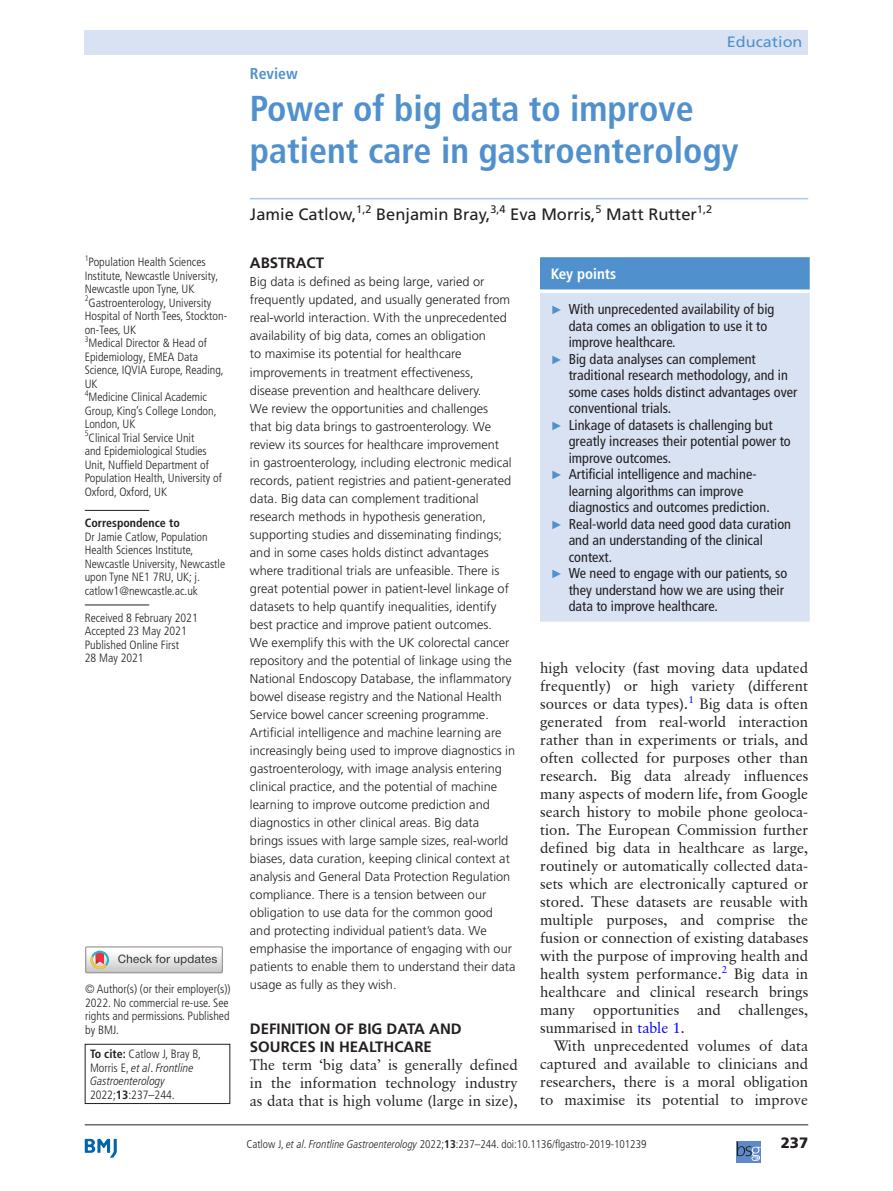
<style>
.page{position:relative;width:893px;height:1191px;background:#fff}
.page>*{position:absolute;margin:0;border:0;box-sizing:border-box;transform-origin:0 0}
.t1{font:700 condensed 36px/42px "Frutiger LT Pro";color:#5091cd}
.t2{font:16.5px "Frutiger LT Std";color:#231f20}
.t3{font:700 condensed 15.75px "Frutiger LT Pro";color:#5091cd}
.t4{font:15px/18px "Classical Garamond BT";color:#231f20;text-align:justify}
.t5{font:700 15px/18px "Frutiger LT Std";color:#231f20}
.t6{font:15px "Frutiger LT Std";color:#5091cd;scale:1.08 1}
.t7{font:700 condensed 15px "Frutiger LT Pro";color:#fff}
.t8{font:900 15px "Frutiger LT Std";color:#231f20}
.t9{font:condensed 14.25px "Frutiger LT Pro";color:#231f20}
.t10{font:300 12.75px/18px "Frutiger LT Std";color:#231f20}
.t11{font:300 condensed 12px/13.5px "Frutiger LT Pro";color:#231f20}
.t12{font:700 condensed 12px "Frutiger LT Pro";color:#231f20}
.t13{font:300 condensed 11.25px "Frutiger LT Pro";color:#231f20}
.t14{font:10.95px "Frutiger LT Std";color:#231f20}
.t15{font:9.9px "Classical Garamond BT";color:#00f}
.t16{font:300 condensed 7.95px "Frutiger LT Pro";color:#231f20}
.s1{font-weight:700}
.s2{font-style:italic}
.s3{font-family:"Arial";font-stretch:normal;font-size:12px;color:#5091cd}
.s4{color:#00f}
</style>
<div class="page">
<hr style="left:85px;top:1124px;width:723px;height:1px;background:#231f20">
<svg style="left:736px;top:1141px;width:25px;height:21px"></svg>
<svg style="left:737px;top:1141px;width:24px;height:20px"></svg>
<svg style="left:85px;top:1138px;width:32px;height:19px"></svg>
<hr style="left:250px;top:198px;width:558px;height:1px;background:#a8c8e6">
<div style="left:85px;top:30px;width:723px;height:24px;background:#d8e2f3"></div>
<div style="left:85px;top:1044px;width:145px;height:60px;border:1px solid #231f20"></div>
<hr style="left:85px;top:510px;width:64px;height:1px;background:#231f20">
<hr style="left:85px;top:604px;width:64px;height:1px;background:#231f20">
<div style="left:85px;top:946px;width:138px;height:27px;border:1px solid #969090"></div>
<svg style="left:86px;top:947px;width:136px;height:25px"></svg>
<div style="left:541px;top:258px;width:268px;height:31px;background:#5091cd"></div>
<div style="left:540px;top:257px;width:270px;height:32px;border:2px solid #5091cd"></div>
<div style="left:541px;top:293px;width:268px;height:328px;background:#d8e2f3"></div>
<div style="left:540px;top:293px;width:270px;height:328px;border:2px solid #d8e2f3"></div>
<p class="t16" style="left:85px;top:253px;width:5px">1</p>
<p class="t11" style="left:85px;top:255px;width:135px;text-indent:4px">Population Health Sciences<br>Institute, Newcastle University,<br>Newcastle upon Tyne, UK</p>
<p class="t16" style="left:85px;top:294px;width:5px">2</p>
<p class="t11" style="left:85px;top:296px;width:144px;text-indent:4px">Gastroenterology, University<br>Hospital of North Tees, Stockton&shy;on-Tees, UK</p>
<p class="t16" style="left:85px;top:334px;width:5px">3</p>
<p class="t11" style="left:85px;top:336px;width:141px;text-indent:4px">Medical Director &amp; Head of<br>Epidemiology, EMEA Data<br>Science, IQVIA Europe, Reading,<br>UK</p>
<p class="t16" style="left:85px;top:388px;width:5px">4</p>
<p class="t11" style="left:85px;top:390px;width:133px;text-indent:4px">Medicine Clinical Academic<br>Group, King’s College London,<br>London, UK</p>
<p class="t16" style="left:85px;top:429px;width:5px">5</p>
<p class="t11" style="left:85px;top:431px;width:139px;text-indent:4px">Clinical Trial Service Unit<br>and Epidemiological Studies<br>Unit, Nuffield Department of<br>Population Health, University of<br>Oxford, Oxford, UK</p>
<p class="t12" style="left:85px;top:516px;width:97px">Correspondence to</p>
<p class="t11" style="left:85px;top:530px;width:142px">Dr Jamie Catlow, Population<br>Health Sciences Institute,<br>Newcastle University, Newcastle upon Tyne NE1 7RU, UK; j. catlow1@newcastle.ac.uk</p>
<p class="t11" style="left:85px;top:611px;width:115px">Received 8 February 2021<br>Accepted 23 May 2021<br>Published Online First<br>28 May 2021</p>
<p class="t11" style="left:85px;top:982px;width:147px">© Author(s) (or their employer(s))<br>2022. No commercial re-use. See rights and permissions. Published by BMJ.</p>
<p class="t11" style="left:90px;top:1047px;width:112px"><span class="s1">To cite:</span> Catlow J, Bray B,<br>Morris E, <span class="s2">et al</span>. <span class="s2">Frontline<br>Gastroenterology<br></span>2022;<span class="s1">13</span>:237–244.</p>
<p class="t6" style="left:727px;top:33px;width:72px">Education</p>
<p class="t3" style="left:250px;top:65px;width:49px">Review</p>
<h1 class="t1" style="left:250px;top:88px;width:490px">Power of big data to improve patient care in gastroenterology</h1>
<p class="t2" style="left:250px;top:205px;width:108px">Jamie Catlow,</p>
<p class="t14" style="left:356px;top:203px;width:17px">1,2</p>
<p class="t2" style="left:376px;top:205px;width:116px">Benjamin Bray,</p>
<p class="t14" style="left:490px;top:203px;width:17px">3,4</p>
<p class="t2" style="left:510px;top:205px;width:87px">Eva Morris,</p>
<p class="t14" style="left:595px;top:203px;width:8px">5</p>
<p class="t2" style="left:606px;top:205px;width:92px">Matt Rutter</p>
<p class="t14" style="left:697px;top:203px;width:17px">1,2</p>
<p class="t5" style="left:250px;top:254px;width:76px">ABSTRACT</p>
<p class="t10" style="left:250px;top:273px;width:267px">Big data is defined as being large, varied or frequently updated, and usually generated from real-world interaction. With the unprecedented availability of big data, comes an obligation<br>to maximise its potential for healthcare improvements in treatment effectiveness, disease prevention and healthcare delivery.<br>We review the opportunities and challenges<br>that big data brings to gastroenterology. We review its sources for healthcare improvement<br>in gastroenterology, including electronic medical records, patient registries and patient-generated data. Big data can complement traditional research methods in hypothesis generation, supporting studies and disseminating findings; and in some cases holds distinct advantages where traditional trials are unfeasible. There is great potential power in patient-level linkage of datasets to help quantify inequalities, identify best practice and improve patient outcomes.<br>We exemplify this with the UK colorectal cancer repository and the potential of linkage using the National Endoscopy Database, the inflammatory bowel disease registry and the National Health Service bowel cancer screening programme.<br>Artificial intelligence and machine learning are increasingly being used to improve diagnostics in gastroenterology, with image analysis entering clinical practice, and the potential of machine learning to improve outcome prediction and diagnostics in other clinical areas. Big data brings issues with large sample sizes, real-world biases, data curation, keeping clinical context at analysis and General Data Protection Regulation compliance. There is a tension between our obligation to use data for the common good and protecting individual patient’s data. We emphasise the importance of engaging with our patients to enable them to understand their data usage as fully as they wish.</p>
<p class="t5" style="left:250px;top:1019px;width:213px">DEFINITION OF BIG DATA AND<br>SOURCES IN HEALTHCARE</p>
<p class="t4" style="left:250px;top:1055px;width:269px">The term ‘big data’ is generally defined in the information technology industry as data that is high volume (large in size),</p>
<p class="t7" style="left:551px;top:265px;width:67px">Key points</p>
<p class="t9" style="left:551px;top:301px;width:225px"><span class="s3">►</span> With unprecedented availability of big</p>
<p class="t9" style="left:569px;top:317px;width:200px">data comes an obligation to use it to</p>
<p class="t9" style="left:569px;top:334px;width:108px">improve healthcare.</p>
<p class="t9" style="left:551px;top:350px;width:207px"><span class="s3">►</span> Big data analyses can complement</p>
<p class="t9" style="left:569px;top:367px;width:221px">traditional research methodology, and in</p>
<p class="t9" style="left:569px;top:383px;width:230px">some cases holds distinct advantages over</p>
<p class="t9" style="left:569px;top:400px;width:104px">conventional trials.</p>
<p class="t9" style="left:551px;top:416px;width:223px"><span class="s3">►</span> Linkage of datasets is challenging but</p>
<p class="t9" style="left:569px;top:433px;width:224px">greatly increases their potential power to</p>
<p class="t9" style="left:569px;top:449px;width:104px">improve outcomes.</p>
<p class="t9" style="left:551px;top:466px;width:207px"><span class="s3">►</span> Artificial intelligence and machine-</p>
<p class="t9" style="left:569px;top:482px;width:176px">learning algorithms can improve</p>
<p class="t9" style="left:569px;top:499px;width:203px">diagnostics and outcomes prediction.</p>
<p class="t9" style="left:551px;top:515px;width:242px"><span class="s3">►</span> Real-world data need good data curation</p>
<p class="t9" style="left:569px;top:532px;width:196px">and an understanding of the clinical</p>
<p class="t9" style="left:569px;top:548px;width:45px">context.</p>
<p class="t9" style="left:551px;top:565px;width:238px"><span class="s3">►</span> We need to engage with our patients, so</p>
<p class="t9" style="left:569px;top:581px;width:217px">they understand how we are using their</p>
<p class="t9" style="left:569px;top:598px;width:151px">data to improve healthcare.</p>
<p class="t4" style="left:540px;top:659px;width:270px">high velocity (fast moving data updated frequently) or high variety (different sources or data types).<sup>1</sup> Big data is often generated from real-world interaction rather than in experiments or trials, and often collected for purposes other than research. Big data already influences many aspects of modern life, from Google search history to mobile phone geoloca&shy;tion. The European Commission further defined big data in healthcare as large, routinely or automatically collected data&shy;sets which are electronically captured or stored. These datasets are reusable with multiple purposes, and comprise the fusion or connection of existing databases with the purpose of improving health and health system performance.</p>
<p class="t15" style="left:722px;top:963px;width:7px">2</p>
<p class="t4" style="left:540px;top:965px;width:270px;text-indent:194px">Big data in healthcare and clinical research brings many opportunities and challenges, summarised in <span class="s4">table 1</span>.</p>
<p class="t4" style="left:540px;top:1037px;width:270px;text-indent:14px">With unprecedented volumes of data captured and available to clinicians and researchers, there is a moral obligation to maximise its potential to improve</p>
<p class="t13" style="left:246px;top:1137px;width:402px">Catlow J, <span class="s2">et al</span>. <span class="s2">Frontline Gastroenterology</span> 2022;<span class="s1">13</span>:237–244. doi:10.1136/flgastro-2019-101239</p>
<p class="t8" style="left:781px;top:1133px;width:29px">237</p>
</div>
